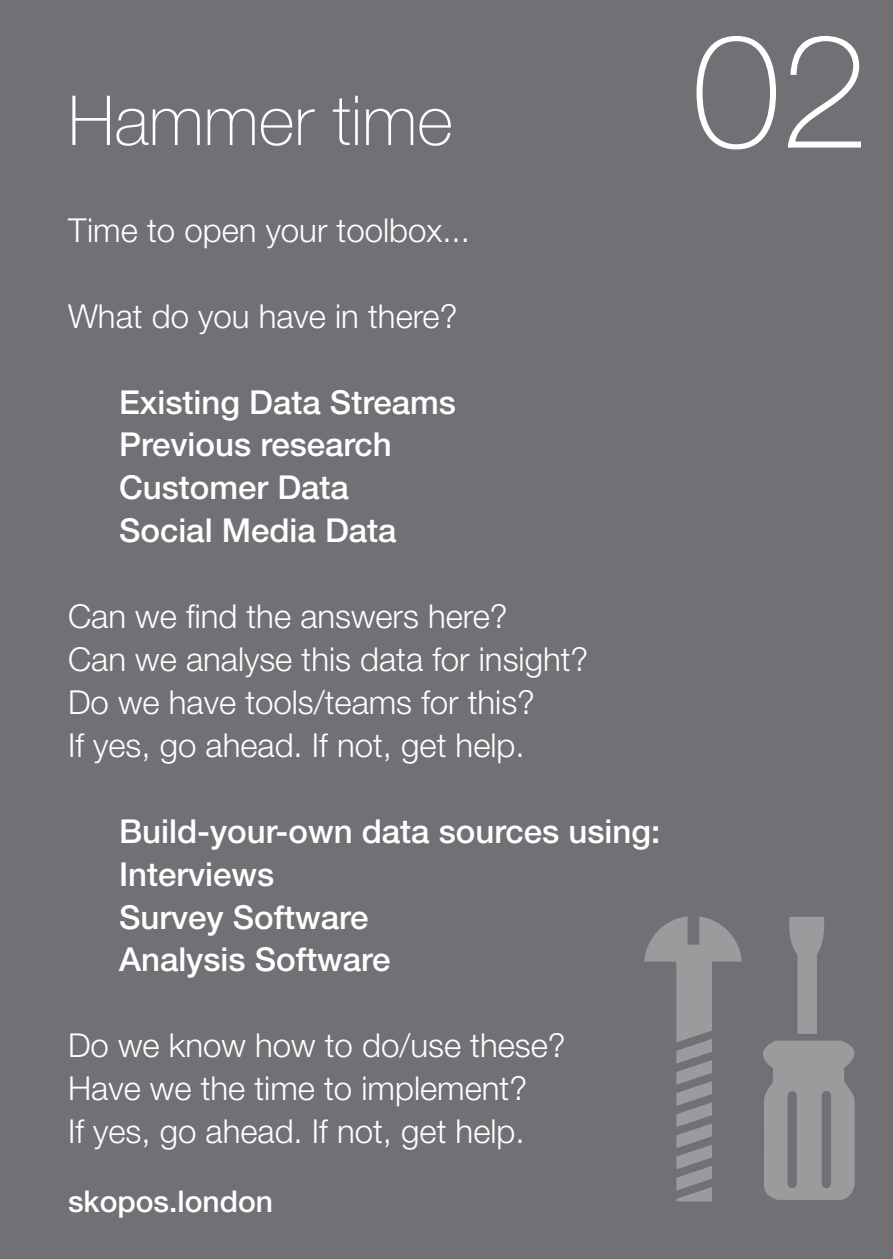
<style>
.page{position:relative;width:893px;height:1259px;background:#717074}
.page>*{position:absolute;margin:0;border:0;box-sizing:border-box;transform-origin:0 0}
.t1{font:100 159px "Helvetica Neue LT Std";color:#fff}
.t2{font:100 69px "Helvetica Neue LT Std";color:#fff}
.t3{font:300 33px "Helvetica Neue LT Std";color:#fff}
.t4{font:500 33px "Helvetica Neue LT Std";color:#fff}
.t5{font:500 30px "Helvetica Neue LT Std";color:#fff}
</style>
<div class="page">
<svg style="left:644px;top:916px;width:98px;height:285px"></svg>
<svg style="left:763px;top:917px;width:92px;height:283px"></svg>
<p class="t2" style="left:68px;top:81px;width:386px">Hammer time</p>
<p class="t3" style="left:68px;top:210px;width:403px">Time to open your toolbox...</p>
<p class="t3" style="left:68px;top:296px;width:391px">What do you have in there?</p>
<p class="t4" style="left:119px;top:382px;width:338px">Existing Data Streams</p>
<p class="t4" style="left:119px;top:425px;width:274px">Previous research</p>
<p class="t4" style="left:119px;top:468px;width:231px">Customer Data</p>
<p class="t4" style="left:119px;top:511px;width:279px">Social Media Data</p>
<p class="t3" style="left:68px;top:596px;width:441px">Can we find the answers here?</p>
<p class="t3" style="left:68px;top:639px;width:522px">Can we analyse this data for insight?</p>
<p class="t3" style="left:68px;top:682px;width:468px">Do we have tools/teams for this?</p>
<p class="t3" style="left:68px;top:725px;width:458px">If yes, go ahead. If not, get help.</p>
<p class="t4" style="left:119px;top:811px;width:543px">Build-your-own data sources using:</p>
<p class="t4" style="left:119px;top:854px;width:157px">Interviews</p>
<p class="t4" style="left:119px;top:897px;width:251px">Survey Software</p>
<p class="t4" style="left:119px;top:940px;width:273px">Analysis Software</p>
<p class="t3" style="left:68px;top:1025px;width:499px">Do we know how to do/use these?</p>
<p class="t3" style="left:68px;top:1068px;width:461px">Have we the time to implement?</p>
<p class="t3" style="left:68px;top:1111px;width:458px">If yes, go ahead. If not, get help.</p>
<p class="t5" style="left:68px;top:1183px;width:207px">skopos.london</p>
<p class="t1" style="left:692px;top:0;width:178px">02</p>
</div>
